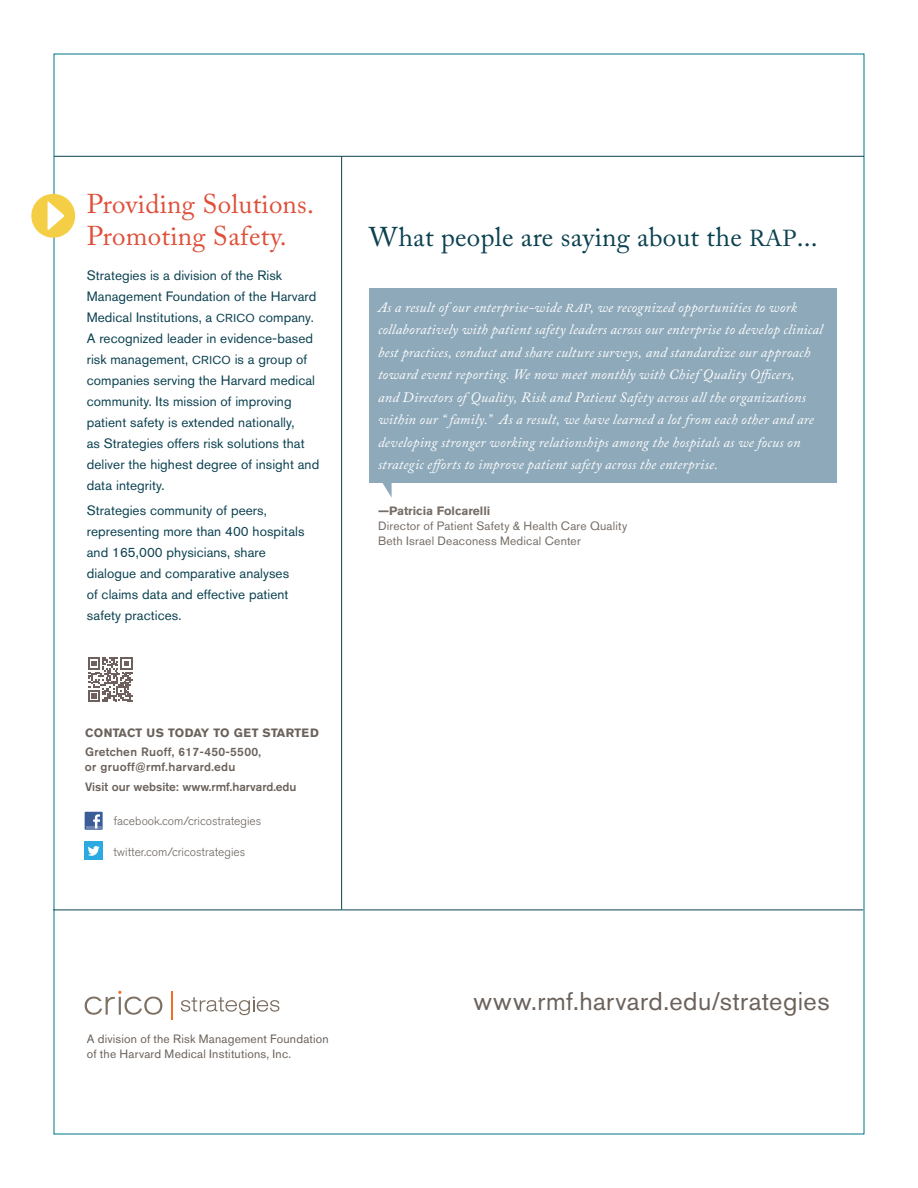
<style>
.page{position:relative;width:918px;height:1188px;background:#fff}
.page>*{position:absolute;margin:0;border:0;box-sizing:border-box;transform-origin:0 0}
.Sidebar_Head{font:27px/32.4px "Adobe Caslon Pro";letter-spacing:.01em;color:#de503a}
.Sidebar_Head-2{font:27px "Adobe Caslon Pro";letter-spacing:.01em;color:#0b4150}
.BC_web_address{font:25.5px "Akzidenz Grotesk BE";letter-spacing:.02em;color:#6b625b}
.BC_quote{font:italic 14.25px/22.5px "Adobe Caslon Pro";letter-spacing:.015em;color:#fff}
.sidebar_body_back_co{font:13.5px/21px "Akzidenz Grotesk BE";letter-spacing:.005em;color:#0b4150}
.BC_Client_List{font:12px/15px "Akzidenz Grotesk BE";letter-spacing:.015em;color:#6b625b}
.BC_quote_attrib_2{font:12px/15px "Akzidenz Grotesk BE";letter-spacing:.015em;color:#766d66}
.BC_addresss{font:300 12px "Akzidenz Grotesk BE";color:#6b625b}
.BC_addresss-2{font:500 12px/15px "Akzidenz Grotesk BE";letter-spacing:.025em;color:#6b625b}
.BC_addresss-3{font:500 12px "Akzidenz Grotesk BE";color:#6b625b}
.BC_addresss-4{font:700 12px "Akzidenz Grotesk BE";letter-spacing:.025em;color:#6b625b}
.BC_quote_attrib{font:700 12px "Akzidenz Grotesk BE";color:#766d66}
.s1{font-size:11.55px}
.s2{font-size:22.95px}
.s3{font-size:12.15px}
</style>
<div class="page">
<hr style="left:54px;top:156px;width:810px;height:1px;background:#0b4150">
<hr style="left:53px;top:910px;width:810px;height:1px;background:#0b4150">
<hr style="left:341px;top:156px;width:1px;height:754px;background:#0b4150">
<div style="left:31px;top:194px;width:44px;height:44px;background:#f4cf45;border-radius:50%"></div>
<svg style="left:48px;top:201px;width:16px;height:29px"></svg>
<svg style="left:88px;top:657px;width:45px;height:45px"></svg>
<svg style="left:85px;top:812px;width:18px;height:18px"></svg>
<svg style="left:86px;top:814px;width:15px;height:14px"></svg>
<div style="left:85px;top:842px;width:18px;height:18px;background:#2aaae1"></div>
<svg style="left:88px;top:846px;width:12px;height:10px"></svg>
<svg style="left:382px;top:483px;width:10px;height:15px"></svg>
<div style="left:369px;top:288px;width:467px;height:195px;background:#8ea9ba"></div>
<svg style="left:181px;top:996px;width:98px;height:19px"></svg>
<svg style="left:85px;top:991px;width:77px;height:24px"></svg>
<svg style="left:171px;top:992px;width:1px;height:28px"></svg>
<p class="Sidebar_Head" style="left:87px;top:187px;width:229px">Providing Solutions.<br>Promoting Safety.</p>
<p class="sidebar_body_back_co" style="left:87px;top:264px;width:234px">Strategies is a division of the Risk Management Foundation of the Harvard Medical Institutions, a <span class="s1">CRICO</span> company.<br>A recognized leader in evidence-based risk management, <span class="s1">CRICO</span> is a group of companies serving the Harvard medical community. Its mission of improving patient safety is extended nationally,<br>as Strategies offers risk solutions that deliver the highest degree of insight and data integrity.</p>
<p class="sidebar_body_back_co" style="left:87px;top:500px;width:219px">Strategies community of peers, representing more than 400 hospitals and 165,000 physicians, share dialogue and comparative analyses<br>of claims data and effective patient safety practices.</p>
<p class="BC_addresss-4" style="left:85px;top:726px;width:235px">CONTACT US TODAY TO GET STARTED</p>
<p class="BC_addresss-2" style="left:85px;top:744px;width:177px">Gretchen Ruoff, 617-450-5500, or gruoff@rmf.harvard.edu</p>
<p class="BC_addresss-3" style="left:85px;top:779px;width:213px">Visit our website: www.rmf.harvard.edu</p>
<p class="BC_addresss" style="left:113px;top:814px;width:149px">facebook.com/cricostrategies</p>
<p class="BC_addresss" style="left:113px;top:845px;width:133px">twitter.com/cricostrategies</p>
<p class="Sidebar_Head-2" style="left:369px;top:221px;width:450px">What people are saying about the <span class="s2">RAP</span>...</p>
<p class="BC_quote" style="left:378px;top:296px;width:446px">As a result of our enterprise-wide <span class="s3">RAP</span>, we recognized opportunities to work collaboratively with patient safety leaders across our enterprise to develop clinical best practices, conduct and share culture surveys, and standardize our approach toward event reporting. We now meet monthly with Chief Quality Officers,<br>and Directors of Quality, Risk and Patient Safety across all the organizations within our “ family.” As a result, we have learned a lot from each other and are developing stronger working relationships among the hospitals as we focus on strategic efforts to improve patient safety across the enterprise.</p>
<p class="BC_quote_attrib" style="left:378px;top:504px;width:114px">—Patricia Folcarelli</p>
<p class="BC_quote_attrib_2" style="left:378px;top:518px;width:251px">Director of Patient Safety &amp; Health Care Quality<br>Beth Israel Deaconess Medical Center</p>
<p class="BC_Client_List" style="left:87px;top:1032px;width:243px">A division of the Risk Management Foundation of the Harvard Medical Institutions, Inc.</p>
<p class="BC_web_address" style="left:473px;top:986px;width:358px">www.rmf.harvard.edu/strategies</p>
</div>
